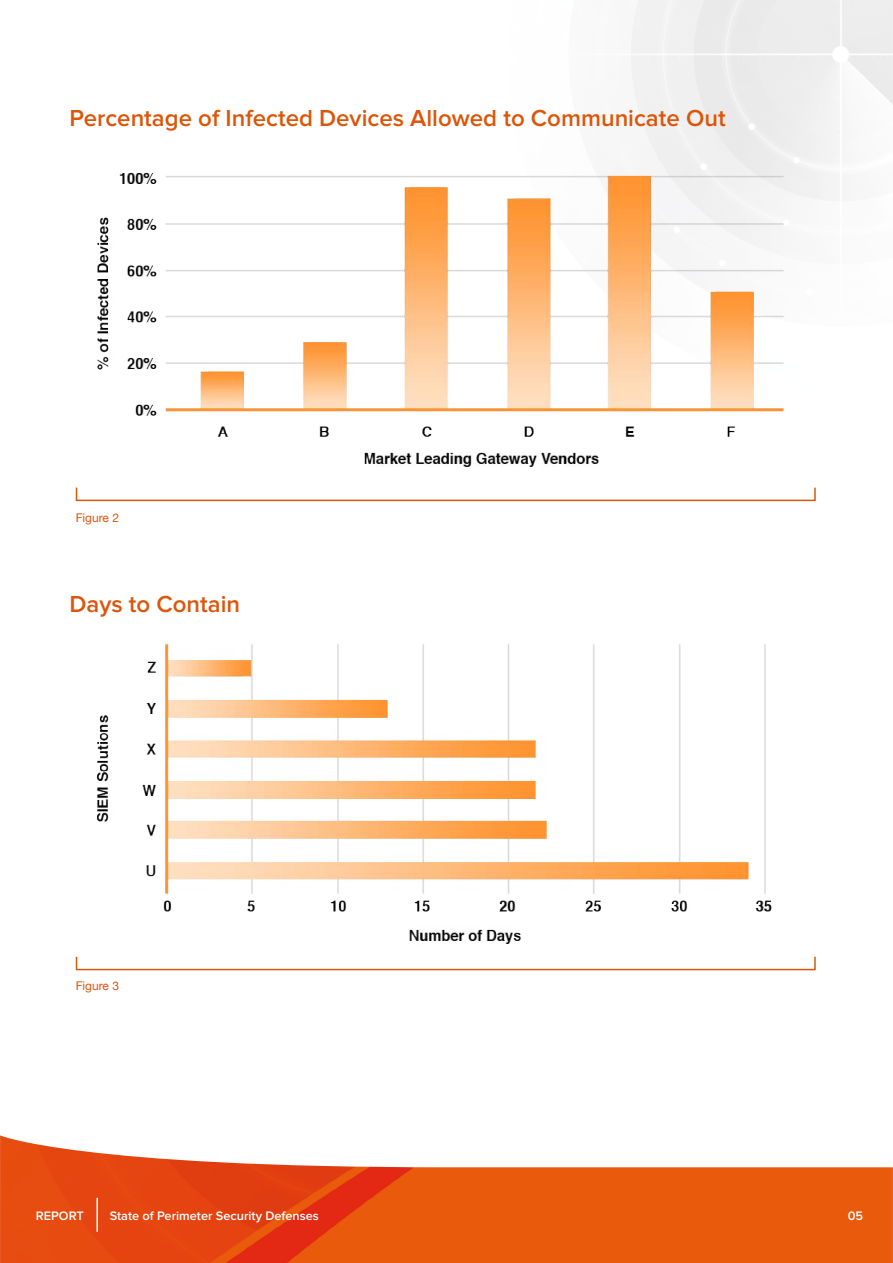
<style>
.page{position:relative;width:893px;height:1263px;background:#fff}
.page>*{position:absolute;margin:0;border:0;box-sizing:border-box;transform-origin:0 0}
.t1{font:600 24px "Proxima Nova";color:#dc560a}
.t2{font:600 12.75px "Proxima Nova";color:#fff}
.t3{font:12px "Helvetica Neue";color:#dc560a}
</style>
<div class="page">
<img style="left:0;top:1135px;width:893px;height:128px">
<hr style="left:96px;top:1198px;width:2px;height:34px;background:#fff">
<div style="left:76px;top:487px;width:740px;height:14px;border:2px solid #dc560a"></div>
<div style="left:76px;top:956px;width:740px;height:14px;border:2px solid #dc560a"></div>
<img style="left:96px;top:148px;width:709px;height:319px">
<img style="left:96px;top:644px;width:676px;height:300px">
<p class="t1" style="left:69px;top:104px;width:658px">Percentage of Infected Devices Allowed to Communicate Out</p>
<p class="t3" style="left:76px;top:509px;width:45px">Figure 2</p>
<p class="t1" style="left:69px;top:590px;width:172px">Days to Contain</p>
<p class="t3" style="left:76px;top:977px;width:45px">Figure 3</p>
<p class="t2" style="left:36px;top:1208px;width:50px">REPORT</p>
<p class="t2" style="left:110px;top:1208px;width:211px">State of Perimeter Security Defenses</p>
<p class="t2" style="left:848px;top:1208px;width:17px">05</p>
</div>
